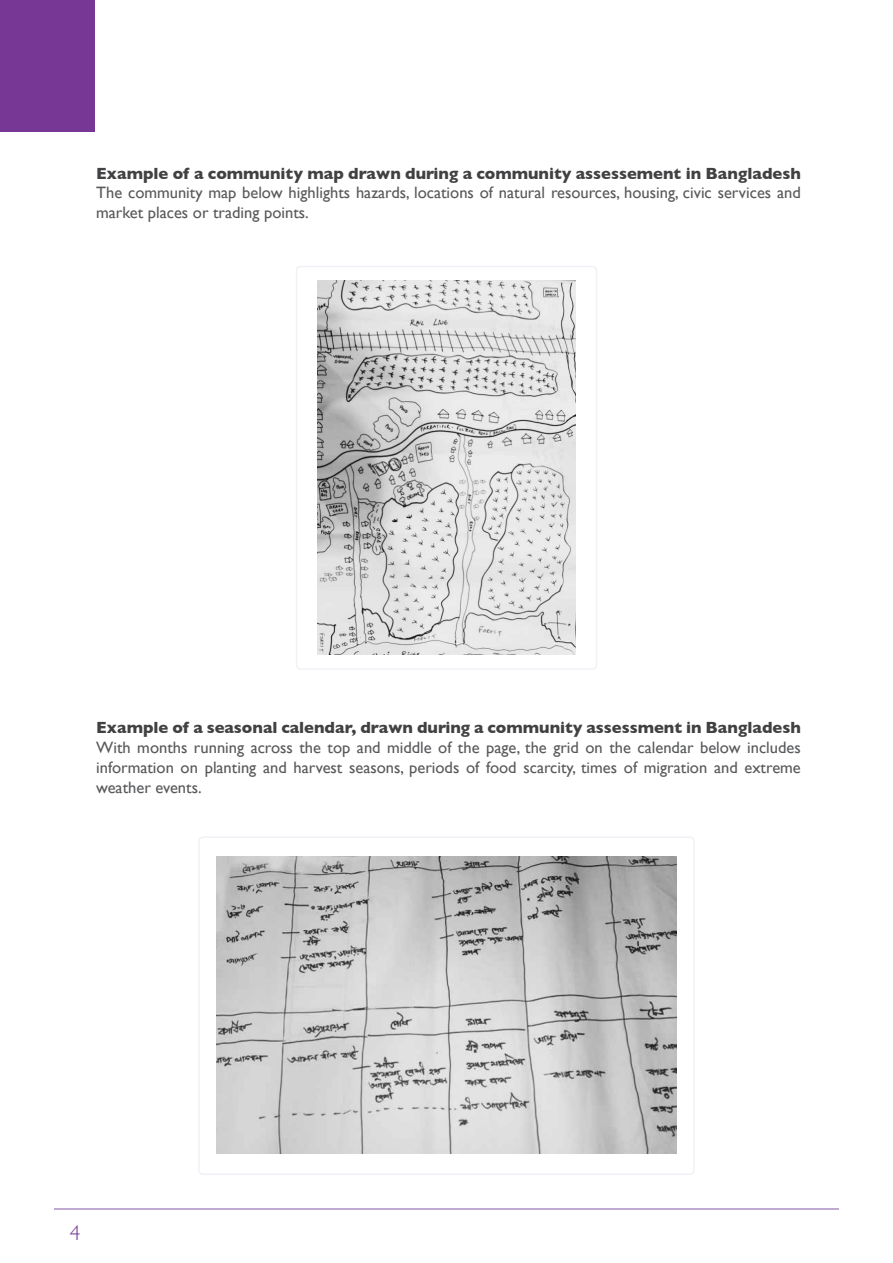
<style>
.page{position:relative;width:893px;height:1263px;background:#fff}
.page>*{position:absolute;margin:0;border:0;box-sizing:border-box;transform-origin:0 0}
.t1{font:300 21px "Gill Sans";color:#773895}
.t2{font:16.5px/19.8px "Gill Sans";color:#58595b}
.t3{font:700 16.5px "Gill Sans";color:#414042}
</style>
<div class="page">
<hr style="left:54px;top:1208px;width:785px;height:2px;background:#ac8ec2">
<img style="left:317px;top:281px;width:259px;height:374px">
<img style="left:216px;top:857px;width:461px;height:297px">
<div style="left:296px;top:266px;width:301px;height:404px;border:2px solid #f3eff7;border-radius:4px"></div>
<div style="left:198px;top:836px;width:497px;height:339px;border:2px solid #f3eff7;border-radius:4px"></div>
<div style="left:0;top:0;width:94px;height:132px;background:#773895"></div>
<p class="t3" style="left:96px;top:163px;width:706px">Example of a community map drawn during a community assessement in Bangladesh</p>
<p class="t2" style="left:96px;top:183px;width:706px">The community map below highlights hazards, locations of natural resources, housing, civic services and market places or trading points.</p>
<p class="t3" style="left:96px;top:718px;width:706px">Example of a seasonal calendar, drawn during a community assessment in Bangladesh</p>
<p class="t2" style="left:96px;top:737px;width:706px;text-align:justify">With months running across the top and middle of the page, the grid on the calendar below includes information on planting and harvest seasons, periods of food scarcity, times of migration and extreme weather events.</p>
<p class="t1" style="left:70px;top:1221px;width:12px">4</p>
</div>
